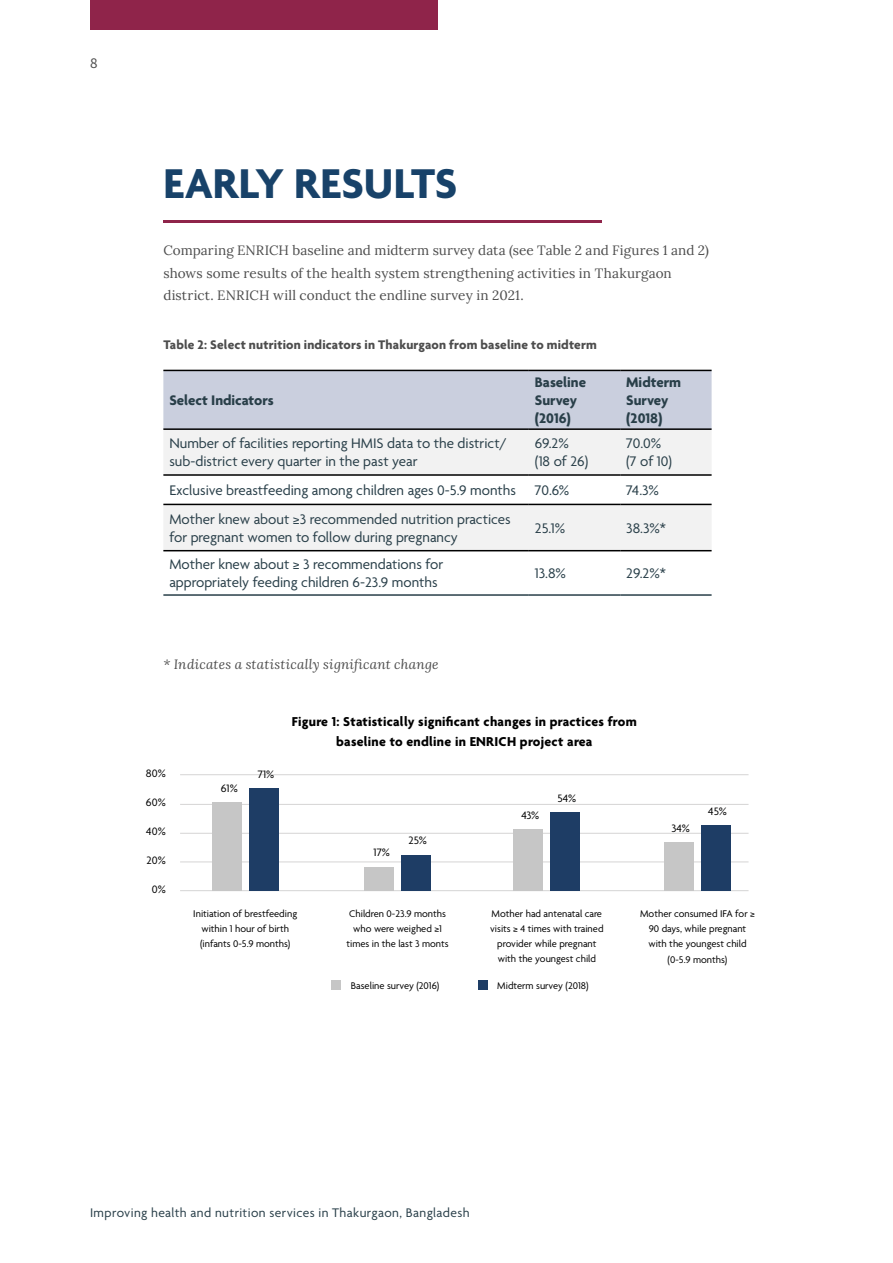
<style>
.page{position:relative;width:893px;height:1263px;background:#fff}
.page>*{position:absolute;margin:0;border:0;box-sizing:border-box;transform-origin:0 0}
.t1{font:700 45px "Agenda";letter-spacing:.005em;color:#184269}
.t2{font:15px/18px "Agenda";color:#293f49}
.t3{font:700 15px/18px "Agenda";color:#293f49}
.t4{font:15px "Source Sans Pro";color:#4d4d4d}
.t5{font:700 13.95px/19.8px "Agenda";letter-spacing:.02em;color:#000;text-align:center}
.t6{font:13.5px/22.5px "Lora";letter-spacing:.005em;color:#4d4d4d}
.t7{font:700 13.5px "Agenda";letter-spacing:.01em;color:#4d4d4d}
.t8{font:13.5px "Agenda";letter-spacing:.03em;color:#293f49}
.t9{font:italic 13.5px "Lora";letter-spacing:.02em;color:#4d4d4d}
.t10{font:11.55px "Agenda";color:#000}
.t11{font:10.5px/15.1px "Agenda";color:#000;text-align:center}
</style>
<div class="page">
<div style="left:90px;top:0;width:347px;height:30px;background:#8f244a"></div>
<hr style="left:180px;top:774px;width:568px;height:1px;background:#d5d4d4">
<hr style="left:180px;top:804px;width:568px;height:1px;background:#d5d4d4">
<hr style="left:180px;top:833px;width:568px;height:1px;background:#d5d4d4">
<hr style="left:180px;top:861px;width:568px;height:1px;background:#d5d4d4">
<hr style="left:180px;top:890px;width:568px;height:1px;background:#d5d4d4">
<div style="left:212px;top:802px;width:29px;height:89px;background:#c6c6c6"></div>
<div style="left:249px;top:789px;width:29px;height:102px;background:#1e3d65"></div>
<div style="left:365px;top:867px;width:29px;height:24px;background:#c6c6c6"></div>
<div style="left:402px;top:855px;width:29px;height:36px;background:#1e3d65"></div>
<div style="left:514px;top:829px;width:29px;height:62px;background:#c6c6c6"></div>
<div style="left:551px;top:812px;width:29px;height:79px;background:#1e3d65"></div>
<div style="left:665px;top:842px;width:29px;height:49px;background:#c6c6c6"></div>
<div style="left:701px;top:825px;width:29px;height:66px;background:#1e3d65"></div>
<div style="left:332px;top:981px;width:9px;height:9px;background:#c6c6c6"></div>
<div style="left:479px;top:981px;width:9px;height:9px;background:#1e3d65"></div>
<hr style="left:163px;top:220px;width:439px;height:3px;background:#8f244a">
<div style="left:163px;top:371px;width:549px;height:57px;background:#cacfde"></div>
<svg style="left:163px;top:430px;width:549px;height:120px;fill:#f2f2f2"></svg>
<hr style="left:163px;top:370px;width:366px;height:1px;background:#000">
<hr style="left:529px;top:370px;width:91px;height:1px;background:#000">
<hr style="left:620px;top:370px;width:92px;height:1px;background:#000">
<hr style="left:163px;top:428px;width:366px;height:2px;background:#000">
<hr style="left:529px;top:428px;width:91px;height:2px;background:#000">
<hr style="left:620px;top:428px;width:92px;height:2px;background:#000">
<hr style="left:163px;top:474px;width:366px;height:2px;background:#000">
<hr style="left:529px;top:474px;width:91px;height:2px;background:#000">
<hr style="left:620px;top:474px;width:92px;height:2px;background:#000">
<hr style="left:163px;top:504px;width:366px;height:1px;background:#000">
<hr style="left:529px;top:504px;width:91px;height:1px;background:#000">
<hr style="left:620px;top:504px;width:92px;height:1px;background:#000">
<hr style="left:163px;top:550px;width:366px;height:1px;background:#000">
<hr style="left:529px;top:550px;width:91px;height:1px;background:#000">
<hr style="left:620px;top:550px;width:92px;height:1px;background:#000">
<hr style="left:163px;top:594px;width:366px;height:2px;background:#293f49">
<hr style="left:529px;top:594px;width:91px;height:2px;background:#293f49">
<hr style="left:620px;top:594px;width:92px;height:2px;background:#293f49">
<p class="t4" style="left:90px;top:53px;width:9px">8</p>
<h1 class="t1" style="left:163px;top:159px;width:296px">EARLY RESULTS</h1>
<p class="t6" style="left:163px;top:238px;width:547px">Comparing ENRICH baseline and midterm survey data (see Table 2 and Figures 1 and 2) shows some results of the health system strengthening activities in Thakurgaon district. ENRICH will conduct the endline survey in 2021.</p>
<p class="t7" style="left:163px;top:337px;width:435px">Table 2: Select nutrition indicators in Thakurgaon from baseline to midterm</p>
<p class="t3" style="left:169px;top:392px;width:106px">Select Indicators</p>
<p class="t3" style="left:535px;top:374px;width:53px">Baseline<br>Survey (2016)</p>
<p class="t3" style="left:626px;top:374px;width:56px">Midterm<br>Survey (2018)</p>
<p class="t2" style="left:169px;top:436px;width:339px">Number of facilities reporting HMIS data to the district/ sub-district every quarter in the past year</p>
<p class="t2" style="left:535px;top:436px;width:55px">69.2%<br>(18 of 26)</p>
<p class="t2" style="left:626px;top:436px;width:47px">70.0% (7 of 10)</p>
<p class="t2" style="left:169px;top:482px;width:348px">Exclusive breastfeeding among children ages 0-5.9 months</p>
<p class="t2" style="left:535px;top:482px;width:36px">70.6%</p>
<p class="t2" style="left:626px;top:482px;width:34px">74.3%</p>
<p class="t2" style="left:169px;top:511px;width:343px">Mother knew about ≥3 recommended nutrition practices for pregnant women to follow during pregnancy</p>
<p class="t2" style="left:535px;top:520px;width:32px">25.1%</p>
<p class="t2" style="left:626px;top:520px;width:41px">38.3%*</p>
<p class="t2" style="left:169px;top:556px;width:275px">Mother knew about ≥ 3 recommendations for appropriately feeding children 6-23.9 months</p>
<p class="t2" style="left:535px;top:565px;width:33px">13.8%</p>
<p class="t2" style="left:626px;top:565px;width:41px">29.2%*</p>
<p class="t9" style="left:163px;top:655px;width:277px">* Indicates a statistically significant change</p>
<p class="t10" style="left:146px;top:767px;width:21px">80%</p>
<p class="t10" style="left:146px;top:796px;width:21px">60%</p>
<p class="t10" style="left:146px;top:825px;width:21px">40%</p>
<p class="t10" style="left:146px;top:854px;width:21px">20%</p>
<p class="t10" style="left:152px;top:883px;width:16px">0%</p>
<p class="t10" style="left:221px;top:782px;width:18px">61%</p>
<p class="t10" style="left:258px;top:768px;width:18px">71%</p>
<p class="t5" style="left:292px;top:713px;width:346px">Figure 1: Statistically significant changes in practices from baseline to endline in ENRICH project area</p>
<p class="t10" style="left:374px;top:846px;width:18px">17%</p>
<p class="t10" style="left:409px;top:834px;width:20px">25%</p>
<p class="t10" style="left:521px;top:809px;width:19px">43%</p>
<p class="t10" style="left:557px;top:792px;width:20px">54%</p>
<p class="t10" style="left:671px;top:822px;width:20px">34%</p>
<p class="t10" style="left:708px;top:805px;width:20px">45%</p>
<p class="t11" style="left:193px;top:907px;width:105px">Initiation of brestfeeding within 1 hour of birth (infants 0-5.9 months)</p>
<p class="t11" style="left:346px;top:907px;width:104px">Children 0-23.9 months who were weighed ≥1 times in the last 3 monts</p>
<p class="t11" style="left:490px;top:907px;width:115px">Mother had antenatal care visits ≥ 4 times with trained provider while pregnant with the youngest child</p>
<p class="t11" style="left:640px;top:907px;width:116px">Mother consumed IFA for ≥<br>90 days, while pregnant with the youngest child (0-5.9 months)</p>
<p class="t11" style="left:351px;top:979px;width:90px">Baseline survey (2016)</p>
<p class="t11" style="left:497px;top:979px;width:93px">Midterm survey (2018)</p>
<p class="t8" style="left:90px;top:1206px;width:381px">Improving health and nutrition services in Thakurgaon, Bangladesh</p>
</div>
